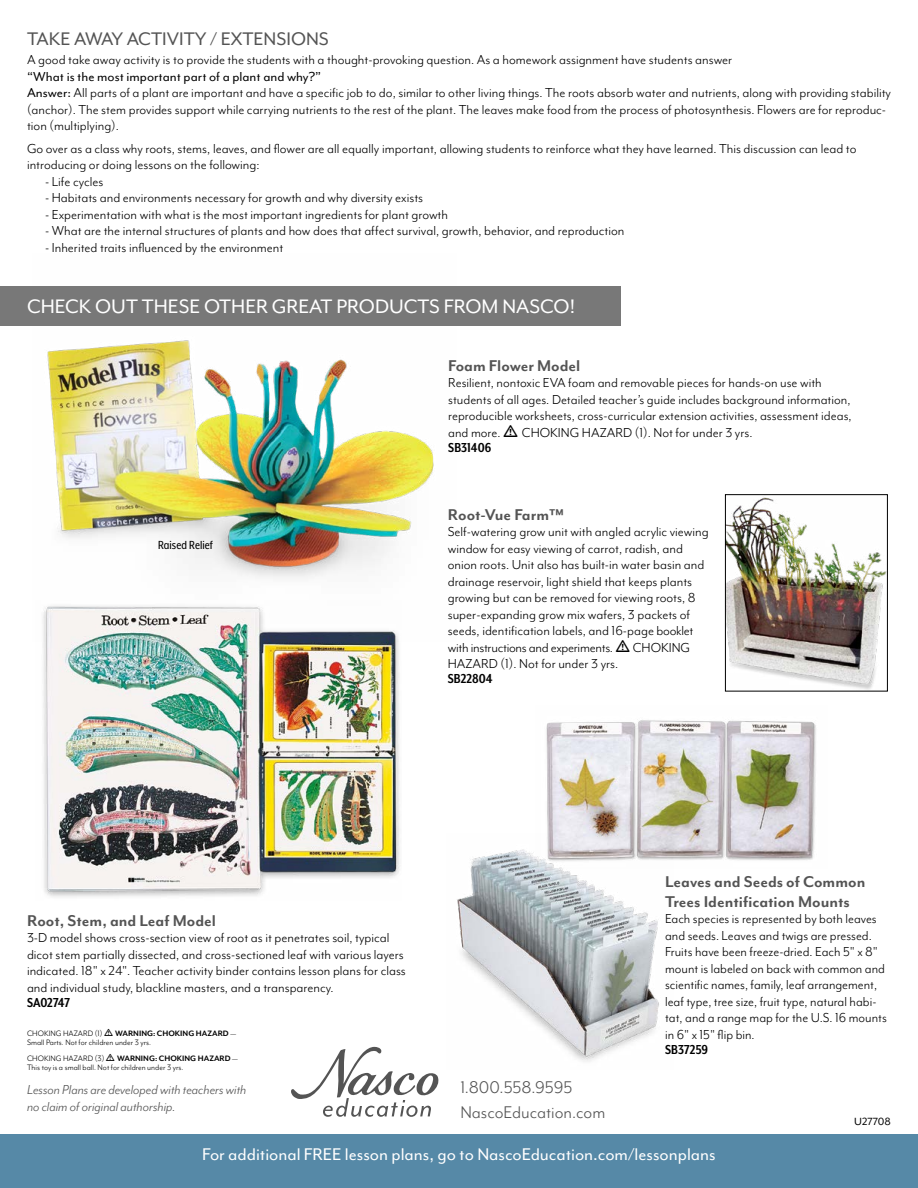
<style>
.page{position:relative;width:918px;height:1188px;background:#fff}
.page>*{position:absolute;margin:0;border:0;box-sizing:border-box;transform-origin:0 0}
.t1{font:22.5px "Mr Eaves Mod OT";color:#fff}
.t2{font:21px "Mr Eaves Mod OT";color:#545454}
.t3{font:19.5px "Mr Eaves Mod OT";color:#fff}
.t4{font:19.5px/24.3px "Mr Eaves Mod OT";color:#545454}
.t5{font:700 18px/19.5px "Mr Eaves Mod OT";color:#545454}
.t6{font:15px/16.5px "Mr Eaves Mod OT";color:#000}
.t7{font:italic 15px/16.5px "Mr Eaves Mod OT";color:#545454}
.t8{font:700 15px "Mr Eaves XL Mod Nar OT";letter-spacing:.005em;color:#000}
.t9{font:13.5px "Mr Eaves XL Mod Nar OT";letter-spacing:.005em;color:#000}
.t10{font:12px "Mr Eaves Mod OT";color:#000}
.t11{font:9px/9px "Mr Eaves Mod OT";color:#000}
.s1{font-style:inherit}
.s2{font-weight:700}
</style>
<div class="page">
<svg style="left:291px;top:1047px;width:148px;height:70px"></svg>
<img style="left:33px;top:286px;width:423px;height:292px">
<div style="left:0;top:287px;width:621px;height:39px;background:#787878"></div>
<img style="left:43px;top:606px;width:357px;height:291px">
<div style="left:0;top:1134px;width:918px;height:54px;background:#5689a7"></div>
<img style="left:727px;top:497px;width:159px;height:192px">
<div style="left:725px;top:494px;width:163px;height:197px;border:1px solid #000"></div>
<img style="left:546px;top:720px;width:270px;height:140px">
<img style="left:457px;top:833px;width:217px;height:229px">
<h2 class="t2" style="left:27px;top:27px;width:303px">TAKE AWAY ACTIVITY / EXTENSIONS</h2>
<p class="t6" style="left:27px;top:52px;width:707px">A good take away activity is to provide the students with a thought-provoking question. As a homework assignment have students answer</p>
<p class="t6" style="left:27px;top:68px;width:866px"><span class="s1">“What is the most important part of a plant and why?”<br>Answer:</span> All parts of a plant are important and have a specific job to do, similar to other living things. The roots absorb water and nutrients, along with providing stability (anchor). The stem provides support while carrying nutrients to the rest of the plant. The leaves make food from the process of photosynthesis. Flowers are for reproduc&shy;tion (multiplying).</p>
<p class="t6" style="left:27px;top:140px;width:831px">Go over as a class why roots, stems, leaves, and flower are all equally important, allowing students to reinforce what they have learned. This discussion can lead to introducing or doing lessons on the following:</p>
<p class="t6" style="left:45px;top:173px;width:60px">- Life cycles</p>
<p class="t6" style="left:45px;top:190px;width:380px">- Habitats and environments necessary for growth and why diversity exists</p>
<p class="t6" style="left:45px;top:206px;width:405px">- Experimentation with what is the most important ingredients for plant growth</p>
<p class="t6" style="left:45px;top:223px;width:581px">- What are the internal structures of plants and how does that affect survival, growth, behavior, and reproduction</p>
<p class="t6" style="left:45px;top:239px;width:240px">- Inherited traits influenced by the environment</p>
<h1 class="t1" style="left:27px;top:294px;width:550px">CHECK OUT THESE OTHER GREAT PRODUCTS FROM NASCO!</h1>
<p class="t9" style="left:158px;top:539px;width:56px">Raised Relief</p>
<p class="t5" style="left:448px;top:356px;width:134px">Foam Flower Model</p>
<p class="t6" style="left:448px;top:375px;width:405px">Resilient, nontoxic EVA foam and removable pieces for hands-on use with students of all ages. Detailed teacher’s guide includes background information, reproducible worksheets, cross-curricular extension activities, assessment ideas, and more. • CHOKING HAZARD (1). Not for under 3 yrs.</p>
<p class="t8" style="left:448px;top:440px;width:45px">SB31406</p>
<p class="t5" style="left:448px;top:505px;width:118px">Root-Vue Farm™</p>
<p class="t6" style="left:448px;top:524px;width:262px">Self-watering grow unit with angled acrylic viewing window for easy viewing of carrot, radish, and onion roots. Unit also has built-in water basin and drainage reservoir, light shield that keeps plants growing but can be removed for viewing roots, 8 super-expanding grow mix wafers, 3 packets of seeds, identification labels, and 16-page booklet with instructions and experiments. • CHOKING HAZARD (1). Not for under 3 yrs.</p>
<p class="t8" style="left:448px;top:671px;width:46px">SB22804</p>
<p class="t5" style="left:27px;top:911px;width:190px">Root, Stem, and Leaf Model</p>
<p class="t6" style="left:27px;top:930px;width:380px">3-D model shows cross-section view of root as it penetrates soil, typical dicot stem partially dissected, and cross-sectioned leaf with various layers indicated. 18" x 24". Teacher activity binder contains lesson plans for class and individual study, blackline masters, and a transparency.</p>
<p class="t8" style="left:27px;top:995px;width:44px">SA02747</p>
<p class="t11" style="left:27px;top:1029px;width:211px">CHOKING HAZARD (1) • <span class="s2">WARNING: CHOKING HAZARD</span> —<br>Small Parts. Not for children under 3 yrs.</p>
<p class="t11" style="left:27px;top:1054px;width:212px">CHOKING HAZARD (3) • <span class="s2">WARNING: CHOKING HAZARD</span> —<br>This toy is a small ball. Not for children under 3 yrs.</p>
<p class="t5" style="left:665px;top:873px;width:202px">Leaves and Seeds of Common<br>Trees Identification Mounts</p>
<p class="t6" style="left:665px;top:911px;width:223px">Each species is represented by both leaves and seeds. Leaves and twigs are pressed.<br>Fruits have been freeze-dried. Each 5" x 8" mount is labeled on back with common and scientific names, family, leaf arrangement, leaf type, tree size, fruit type, natural habi&shy;tat, and a range map for the U.S. 16 mounts in 6" x 15" flip bin.</p>
<p class="t8" style="left:665px;top:1042px;width:44px">SB37259</p>
<p class="t7" style="left:27px;top:1082px;width:221px">Lesson Plans are developed with teachers with no claim of original authorship.</p>
<h3 class="t4" style="left:460px;top:1076px;width:146px">1.800.558.9595<br>NascoEducation.com</h3>
<h3 class="t3" style="left:202px;top:1144px;width:515px">For additional FREE lesson plans, go to NascoEducation.com/lessonplans</h3>
<p class="t10" style="left:854px;top:1115px;width:38px">U27708</p>
</div>
